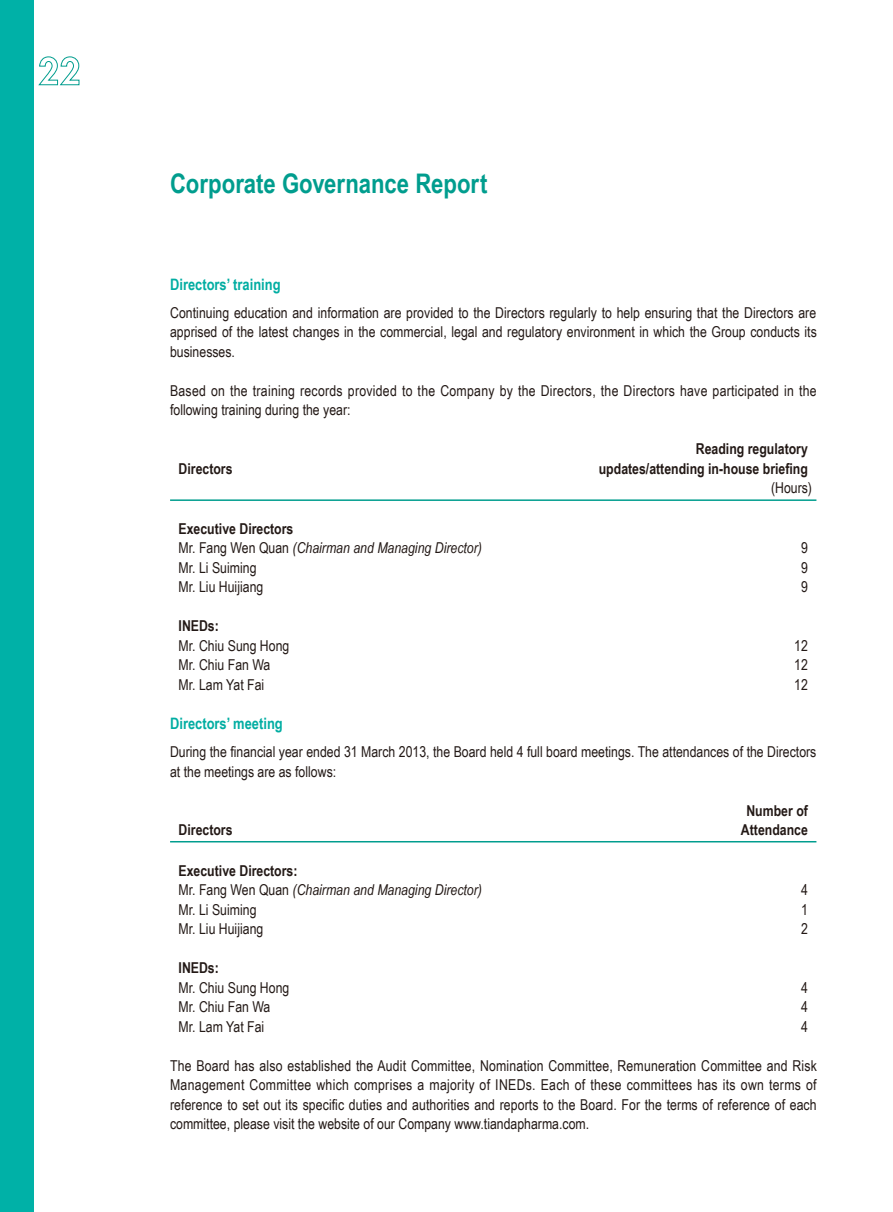
<style>
.page{position:relative;width:893px;height:1212px;background:#fff}
.page>*{position:absolute;margin:0;border:0;box-sizing:border-box;transform-origin:0 0}
.t1{font:700 27px "Arial Narrow";color:#009d8e}
.t2{font:700 15.75px "Arial Narrow";color:#00ada2}
.t3{font:15px/19.5px "Arial Narrow";color:#231916;text-align:justify}
.t4{font:15px/19.5px "Arial Narrow";letter-spacing:.02em;color:#231916}
.t5{font:italic 15px/19.5px "Arial Narrow";color:#231916}
.t6{font:700 15px "Arial Narrow";color:#231916}
.s1{font-weight:700;font-style:normal}
.s2{font-style:normal}
</style>
<div class="page">
<div style="left:0;top:0;width:34px;height:1212px;background:#00b1a7"></div>
<svg style="left:38px;top:57px;width:41px;height:28px"></svg>
<hr style="left:170px;top:499px;width:646px;height:2px;background:#009d8e">
<hr style="left:170px;top:841px;width:646px;height:1px;background:#009d8e">
<h1 class="t1" style="left:170px;top:163px;width:319px">Corporate Governance Report</h1>
<p class="t2" style="left:170px;top:272px;width:112px">Directors’ training</p>
<p class="t3" style="left:170px;top:302px;width:648px">Continuing education and information are provided to the Directors regularly to help ensuring that the Directors are apprised of the latest changes in the commercial, legal and regulatory environment in which the Group conducts its businesses.</p>
<p class="t4" style="left:170px;top:380px;width:648px">Based on the training records provided to the Company by the Directors, the Directors have participated in the following training during the year:</p>
<p class="t6" style="left:696px;top:438px;width:114px">Reading regulatory</p>
<p class="t6" style="left:179px;top:457px;width:56px">Directors</p>
<p class="t6" style="left:599px;top:457px;width:211px">updates/attending in-house briefing</p>
<p class="t3" style="left:771px;top:478px;width:42px">(Hours)</p>
<p class="t5" style="left:179px;top:519px;width:305px"><span class="s1">Executive Directors<br></span><span class="s2">Mr. Fang Wen Quan</span> (Chairman and Managing Director)</p>
<p class="t3" style="left:801px;top:538px;width:8px">9</p>
<p class="t3" style="left:179px;top:557px;width:79px">Mr. Li Suiming</p>
<p class="t3" style="left:801px;top:557px;width:8px">9</p>
<p class="t3" style="left:179px;top:577px;width:86px">Mr. Liu Huijiang</p>
<p class="t3" style="left:801px;top:577px;width:8px">9</p>
<p class="t6" style="left:179px;top:615px;width:42px">INEDs:</p>
<p class="t3" style="left:179px;top:635px;width:112px">Mr. Chiu Sung Hong</p>
<p class="t3" style="left:794px;top:635px;width:15px">12</p>
<p class="t3" style="left:179px;top:655px;width:93px">Mr. Chiu Fan Wa</p>
<p class="t3" style="left:794px;top:655px;width:15px">12</p>
<p class="t3" style="left:179px;top:674px;width:87px">Mr. Lam Yat Fai</p>
<p class="t3" style="left:794px;top:674px;width:15px">12</p>
<p class="t2" style="left:170px;top:711px;width:114px">Directors’ meeting</p>
<p class="t3" style="left:170px;top:741px;width:648px">During the financial year ended 31 March 2013, the Board held 4 full board meetings. The attendances of the Directors at the meetings are as follows:</p>
<p class="t6" style="left:746px;top:799px;width:63px">Number of</p>
<p class="t6" style="left:179px;top:818px;width:314px">Directors A</p>
<p class="t6" style="left:750px;top:818px;width:60px">ttendance</p>
<p class="t5" style="left:179px;top:860px;width:305px"><span class="s1">Executive Directors:<br></span><span class="s2">Mr. Fang Wen Quan</span> (Chairman and Managing Director)</p>
<p class="t3" style="left:801px;top:879px;width:8px">4</p>
<p class="t3" style="left:179px;top:899px;width:79px">Mr. Li Suiming</p>
<p class="t3" style="left:801px;top:899px;width:8px">1</p>
<p class="t3" style="left:179px;top:918px;width:86px">Mr. Liu Huijiang</p>
<p class="t3" style="left:801px;top:918px;width:8px">2</p>
<p class="t6" style="left:179px;top:956px;width:42px">INEDs:</p>
<p class="t3" style="left:179px;top:977px;width:112px">Mr. Chiu Sung Hong</p>
<p class="t3" style="left:801px;top:977px;width:8px">4</p>
<p class="t3" style="left:179px;top:996px;width:93px">Mr. Chiu Fan Wa</p>
<p class="t3" style="left:801px;top:996px;width:8px">4</p>
<p class="t3" style="left:179px;top:1016px;width:87px">Mr. Lam Yat Fai</p>
<p class="t3" style="left:801px;top:1016px;width:8px">4</p>
<p class="t3" style="left:170px;top:1055px;width:648px">The Board has also established the Audit Committee, Nomination Committee, Remuneration Committee and Risk Management Committee which comprises a majority of INEDs. Each of these committees has its own terms of reference to set out its specific duties and authorities and reports to the Board. For the terms of reference of each committee, please visit the website of our Company www.tiandapharma.com.</p>
</div>
